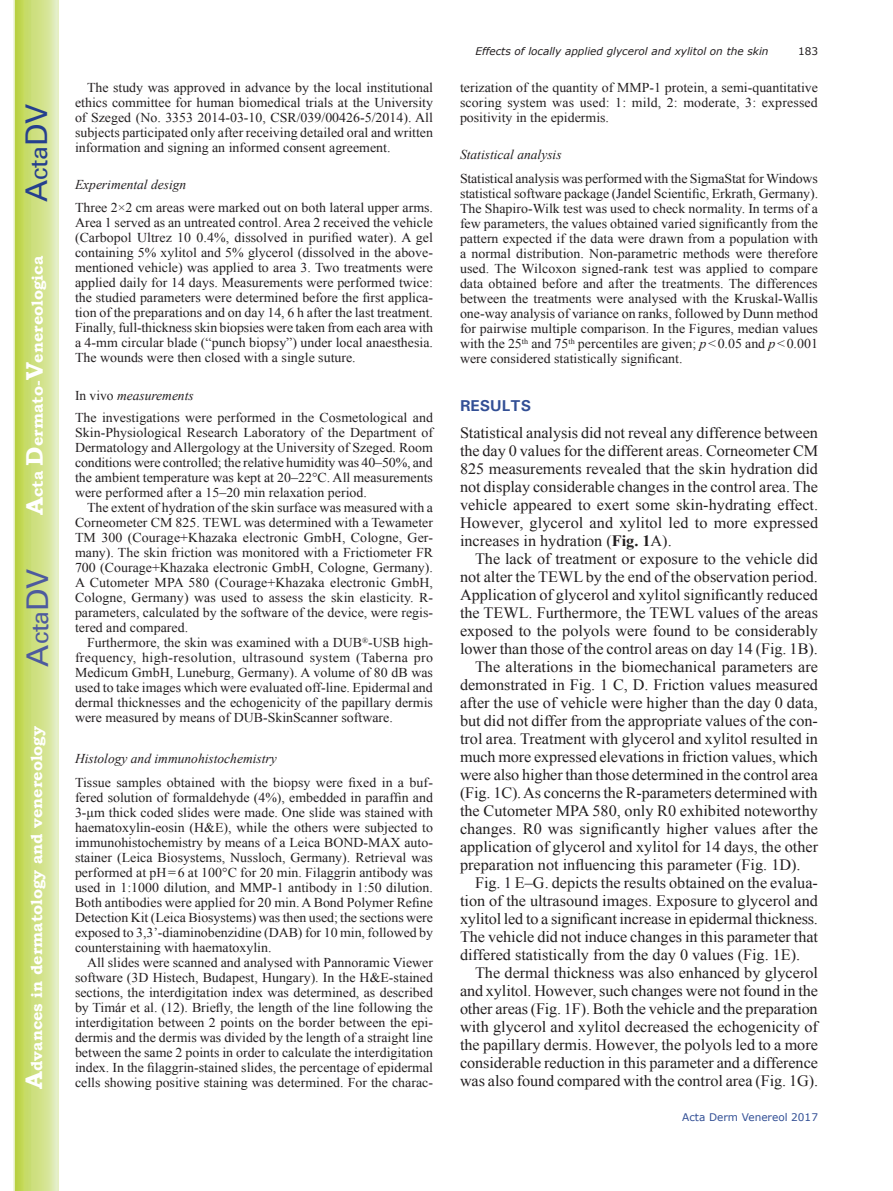
<style>
.page{position:relative;width:893px;height:1191px;background:#fff}
.page>*{position:absolute;margin:0;border:0;box-sizing:border-box;transform-origin:0 0}
.t1{font:30px "Univers";color:#4d5a9e}
.t2{font:30px "Univers";color:#253f8e}
.t3{font:15.75px/18px "Times New Roman";color:#231f20;text-align:justify}
.t4{font:700 15.75px "Bookman Old Style";color:#fff}
.t5{font:700 15.75px "Univers";color:#324f95}
.t6{font:13.5px/15px "Times New Roman";color:#231f20;text-align:justify}
.t7{font:italic 13.5px "Times New Roman";color:#231f20}
.t8{font:italic 10.5px "Verdana";color:#231f20}
.t9{font:10.5px "Verdana";color:#324f95}
.t10{font:10.5px "Verdana";color:#231f20}
.s1{font-size:24px}
.s2{font-style:italic}
.s3{font-weight:700}
</style>
<div class="page">
<svg style="left:14px;top:0;width:45px;height:1191px;background:#cfe084"></svg>
<h1 class="t2" style="left:19px;top:202px;width:100px;rotate:-90deg">A<span class="s1">cta</span>DV</h1>
<p class="t4" style="left:28px;top:515px;width:260px;rotate:-90deg"><span class="s1">A</span>cta <span class="s1">D</span>ermato-<span class="s1">V</span>enereologica</p>
<h1 class="t1" style="left:20px;top:666px;width:100px;rotate:-90deg">A<span class="s1">cta</span>DV</h1>
<p class="t4" style="left:27px;top:1088px;width:364px;rotate:-90deg"><span class="s1">A</span>dvances in dermatology and venereology</p>
<p class="t6" style="left:75px;top:80px;width:360px;text-indent:12px">The study was approved in advance by the local institutional ethics committee for human biomedical trials at the University of Szeged (No. 3353 2014-03-10, CSR/039/00426-5/2014). All subjects participated only after receiving detailed oral and written information and signing an informed consent agreement.</p>
<p class="t7" style="left:75px;top:176px;width:113px">Experimental design</p>
<p class="t6" style="left:75px;top:200px;width:360px">Three 2×2 cm areas were marked out on both lateral upper arms.<br>Area 1 served as an untreated control. Area 2 received the vehicle (Carbopol Ultrez 10 0.4%, dissolved in purified water). A gel containing 5% xylitol and 5% glycerol (dissolved in the above&shy;mentioned vehicle) was applied to area 3. Two treatments were applied daily for 14 days. Measurements were performed twice: the studied parameters were determined before the first applica&shy;tion of the preparations and on day 14, 6 h after the last treatment.<br>Finally, full-thickness skin biopsies were taken from each area with a 4-mm circular blade (“punch biopsy”) under local anaesthesia.<br>The wounds were then closed with a single suture.</p>
<p class="t6" style="left:75px;top:383px;width:359px;line-height:22.5px">In vivo <span class="s2">measurements<br></span>The investigations were performed in the Cosmetological and</p>
<p class="t6" style="left:75px;top:425px;width:360px">Skin-Physiological Research Laboratory of the Department of Dermatology and Allergology at the University of Szeged. Room conditions were controlled; the relative humidity was 40–50%, and the ambient temperature was kept at 20–22°C. All measurements were performed after a 15–20 min relaxation period.</p>
<p class="t6" style="left:75px;top:500px;width:360px;text-indent:12px">The extent of hydration of the skin surface was measured with a Corneometer CM 825. TEWL was determined with a Tewameter TM 300 (Courage+Khazaka electronic GmbH, Cologne, Ger&shy;many). The skin friction was monitored with a Frictiometer FR 700 (Courage+Khazaka electronic GmbH, Cologne, Germany).<br>A Cutometer MPA 580 (Courage+Khazaka electronic GmbH, Cologne, Germany) was used to assess the skin elasticity. R&shy;parameters, calculated by the software of the device, were regis&shy;tered and compared.</p>
<p class="t6" style="left:75px;top:635px;width:360px;text-indent:12px">Furthermore, the skin was examined with a DUB<sup>®</sup>-USB high&shy;frequency, high-resolution, ultrasound system (Taberna pro Medicum GmbH, Luneburg, Germany). A volume of 80 dB was used to take images which were evaluated off-line. Epidermal and dermal thicknesses and the echogenicity of the papillary dermis were measured by means of DUB-SkinScanner software.</p>
<p class="t7" style="left:75px;top:749px;width:203px">Histology and immunohistochemistry</p>
<p class="t6" style="left:75px;top:774px;width:360px">Tissue samples obtained with the biopsy were fixed in a buf&shy;fered solution of formaldehyde (4%), embedded in paraffin and 3-μm thick coded slides were made. One slide was stained with haematoxylin-eosin (H&amp;E), while the others were subjected to immunohistochemistry by means of a Leica BOND-MAX auto&shy;stainer (Leica Biosystems, Nussloch, Germany). Retrieval was performed at pH=6 at 100°C for 20 min. Filaggrin antibody was used in 1:1000 dilution, and MMP-1 antibody in 1:50 dilution.<br>Both antibodies were applied for 20 min. A Bond Polymer Refine Detection Kit (Leica Biosystems) was then used; the sections were exposed to 3,3’-diaminobenzidine (DAB) for 10 min, followed by counterstaining with haematoxylin.</p>
<p class="t6" style="left:75px;top:954px;width:360px;text-indent:12px">All slides were scanned and analysed with Pannoramic Viewer software (3D Histech, Budapest, Hungary). In the H&amp;E-stained sections, the interdigitation index was determined, as described by Timár et al. (12). Briefly, the length of the line following the interdigitation between 2 points on the border between the epi&shy;dermis and the dermis was divided by the length of a straight line between the same 2 points in order to calculate the interdigitation index. In the filaggrin-stained slides, the percentage of epidermal cells showing positive staining was determined. For the charac-</p>
<p class="t8" style="left:476px;top:44px;width:294px">Effects of locally applied glycerol and xylitol on the skin</p>
<p class="t10" style="left:798px;top:44px;width:22px">183</p>
<p class="t6" style="left:460px;top:80px;width:360px">terization of the quantity of MMP-1 protein, a semi-quantitative scoring system was used: 1: mild, 2: moderate, 3: expressed positivity in the epidermis.</p>
<p class="t7" style="left:460px;top:146px;width:103px">Statistical analysis</p>
<p class="t6" style="left:460px;top:171px;width:360px">Statistical analysis was performed with the SigmaStat for Windows statistical software package (Jandel Scientific, Erkrath, Germany).<br>The Shapiro-Wilk test was used to check normality. In terms of a few parameters, the values obtained varied significantly from the pattern expected if the data were drawn from a population with a normal distribution. Non-parametric methods were therefore used. The Wilcoxon signed-rank test was applied to compare data obtained before and after the treatments. The differences between the treatments were analysed with the Kruskal-Wallis one-way analysis of variance on ranks, followed by Dunn method for pairwise multiple comparison. In the Figures, median values with the 25<sup>th</sup> and 75<sup>th</sup> percentiles are given; <span class="s2">p</span>&lt;0.05 and <span class="s2">p</span>&lt;0.001 were considered statistically significant.</p>
<p class="t5" style="left:460px;top:395px;width:73px">RESULTS</p>
<p class="t3" style="left:460px;top:423px;width:360px">Statistical analysis did not reveal any difference between the day 0 values for the different areas. Corneometer CM 825 measurements revealed that the skin hydration did not display considerable changes in the control area. The vehicle appeared to exert some skin-hydrating effect.<br>However, glycerol and xylitol led to more expressed increases in hydration (<span class="s3">Fig. 1</span>A).</p>
<p class="t3" style="left:475px;top:549px;width:345px">The lack of treatment or exposure to the vehicle did</p>
<p class="t3" style="left:460px;top:567px;width:360px">not alter the TEWL by the end of the observation period.</p>
<p class="t3" style="left:460px;top:585px;width:359px">Application of glycerol and xylitol significantly reduced</p>
<p class="t3" style="left:460px;top:603px;width:360px">the TEWL. Furthermore, the TEWL values of the areas</p>
<p class="t3" style="left:460px;top:621px;width:359px">exposed to the polyols were found to be considerably</p>
<p class="t3" style="left:460px;top:639px;width:359px">lower than those of the control areas on day 14 (Fig. 1B).</p>
<p class="t3" style="left:475px;top:657px;width:345px">The alterations in the biomechanical parameters are</p>
<p class="t3" style="left:460px;top:675px;width:359px">demonstrated in Fig. 1 C, D. Friction values measured</p>
<p class="t3" style="left:460px;top:693px;width:360px">after the use of vehicle were higher than the day 0 data,</p>
<p class="t3" style="left:460px;top:711px;width:359px">but did not differ from the appropriate values of the con-</p>
<p class="t3" style="left:460px;top:729px;width:360px">trol area. Treatment with glycerol and xylitol resulted in</p>
<p class="t3" style="left:460px;top:747px;width:359px">much more expressed elevations in friction values, which</p>
<p class="t3" style="left:460px;top:765px;width:359px">were also higher than those determined in the control area</p>
<p class="t3" style="left:460px;top:783px;width:359px">(Fig. 1C). As concerns the R-parameters determined with</p>
<p class="t3" style="left:460px;top:801px;width:359px">the Cutometer MPA 580, only R0 exhibited noteworthy</p>
<p class="t3" style="left:460px;top:819px;width:360px">changes. R0 was significantly higher values after the</p>
<p class="t3" style="left:460px;top:837px;width:360px">application of glycerol and xylitol for 14 days, the other</p>
<p class="t3" style="left:460px;top:855px;width:342px">preparation not influencing this parameter (Fig. 1D).</p>
<p class="t3" style="left:475px;top:873px;width:344px">Fig. 1 E–G. depicts the results obtained on the evalua-</p>
<p class="t3" style="left:460px;top:891px;width:359px">tion of the ultrasound images. Exposure to glycerol and</p>
<p class="t3" style="left:460px;top:909px;width:359px">xylitol led to a significant increase in epidermal thickness.</p>
<p class="t3" style="left:460px;top:927px;width:360px">The vehicle did not induce changes in this parameter that</p>
<p class="t3" style="left:460px;top:945px;width:342px">differed statistically from the day 0 values (Fig. 1E).</p>
<p class="t3" style="left:475px;top:963px;width:344px">The dermal thickness was also enhanced by glycerol</p>
<p class="t3" style="left:460px;top:981px;width:360px">and xylitol. However, such changes were not found in the</p>
<p class="t3" style="left:460px;top:999px;width:359px">other areas (Fig. 1F). Both the vehicle and the preparation</p>
<p class="t3" style="left:460px;top:1017px;width:360px">with glycerol and xylitol decreased the echogenicity of</p>
<p class="t3" style="left:460px;top:1035px;width:360px">the papillary dermis. However, the polyols led to a more</p>
<p class="t3" style="left:460px;top:1053px;width:359px">considerable reduction in this parameter and a difference</p>
<p class="t3" style="left:460px;top:1071px;width:360px">was also found compared with the control area (Fig. 1G).</p>
<p class="t9" style="left:682px;top:1109px;width:137px">Acta Derm Venereol 2017</p>
</div>
